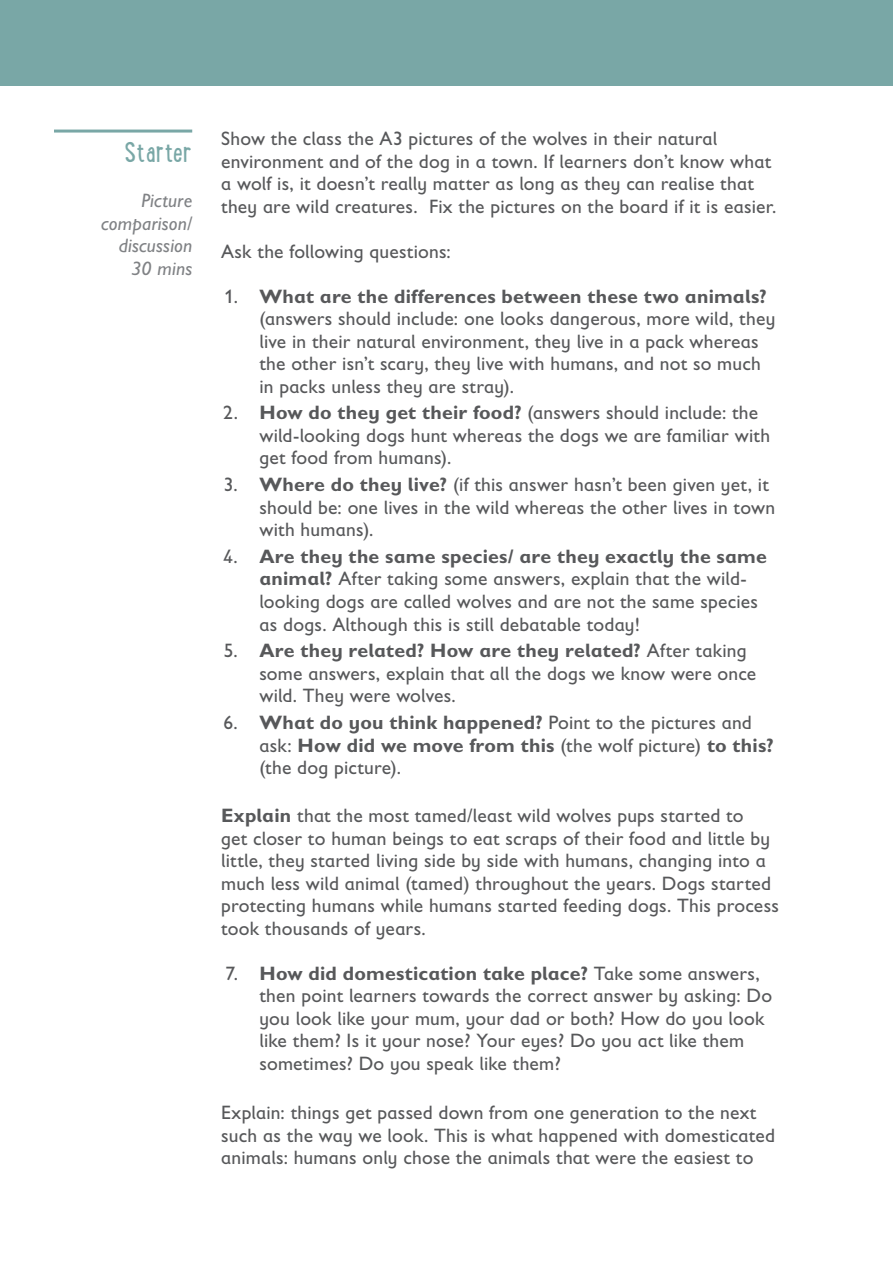
<style>
.page{position:relative;width:893px;height:1263px;background:#fff}
.page>*{position:absolute;margin:0;border:0;box-sizing:border-box;transform-origin:0 0}
.t1{font:30px "Lunch Box";color:#79a7a6}
.t2{font:19.5px/22.5px "Gill Sans Infant Std";letter-spacing:.01em;color:#57585a}
.t3{font:italic 19.5px/22.5px "Gill Sans Infant Std";letter-spacing:.01em;color:#808285;text-align:right}
.s1{font-weight:700}
</style>
<div class="page">
<hr style="left:54px;top:130px;width:138px;height:3px;background:#79a7a6">
<div style="left:0;top:0;width:893px;height:85px;background:#79a7a6"></div>
<h1 class="t1" style="left:124px;top:131px;width:70px">Starter</h1>
<p class="t3" style="left:101px;top:189px;width:93px">Picture comparison/ discussion<br>30 mins</p>
<p class="t2" style="left:221px;top:127px;width:557px">Show the class the A3 pictures of the wolves in their natural environment and of the dog in a town. If learners don’t know what a wolf is, it doesn’t really matter as long as they can realise that they are wild creatures. Fix the pictures on the board if it is easier.</p>
<p class="t2" style="left:221px;top:240px;width:231px">Ask the following questions:</p>
<p class="t2" style="left:259px;top:285px;width:517px;text-indent:-35px">1. <span class="s1">What are the differences between these two animals? </span>(answers should include: one looks dangerous, more wild, they live in their natural environment, they live in a pack whereas the other isn’t scary, they live with humans, and not so much in packs unless they are stray).</p>
<p class="t2" style="left:259px;top:402px;width:512px;text-indent:-36px">2. <span class="s1">How do they get their food?</span> (answers should include: the wild-looking dogs hunt whereas the dogs we are familiar with get food from humans).</p>
<p class="t2" style="left:259px;top:473px;width:517px;text-indent:-36px">3. <span class="s1">Where do they live?</span> (if this answer hasn’t been given yet, it should be: one lives in the wild whereas the other lives in town with humans).</p>
<p class="t2" style="left:259px;top:545px;width:509px;text-indent:-36px">4. <span class="s1">Are they the same species/ are they exactly the same animal?</span> After taking some answers, explain that the wild&shy;looking dogs are called wolves and are not the same species as dogs. Although this is still debatable today!</p>
<p class="t2" style="left:259px;top:639px;width:498px;text-indent:-36px">5. <span class="s1">Are they related? How are they related?</span> After taking some answers, explain that all the dogs we know were once wild. They were wolves.</p>
<p class="t2" style="left:259px;top:711px;width:516px;text-indent:-36px">6. <span class="s1">What do you think happened?</span> Point to the pictures and ask: <span class="s1">How did we move from this</span> (the wolf picture) <span class="s1">to this? </span>(the dog picture).</p>
<p class="t2" style="left:221px;top:804px;width:559px"><span class="s1">Explain</span> that the most tamed/least wild wolves pups started to<br>get closer to human beings to eat scraps of their food and little by little, they started living side by side with humans, changing into a much less wild animal (tamed) throughout the years. Dogs started protecting humans while humans started feeding dogs. This process took thousands of years.</p>
<p class="t2" style="left:259px;top:962px;width:514px;text-indent:-34px">7. <span class="s1">How did domestication take place?</span> Take some answers, then point learners towards the correct answer by asking: Do you look like your mum, your dad or both? How do you look like them? Is it your nose? Your eyes? Do you act like them sometimes? Do you speak like them?</p>
<p class="t2" style="left:221px;top:1101px;width:555px">Explain: things get passed down from one generation to the next such as the way we look. This is what happened with domesticated animals: humans only chose the animals that were the easiest to</p>
</div>
